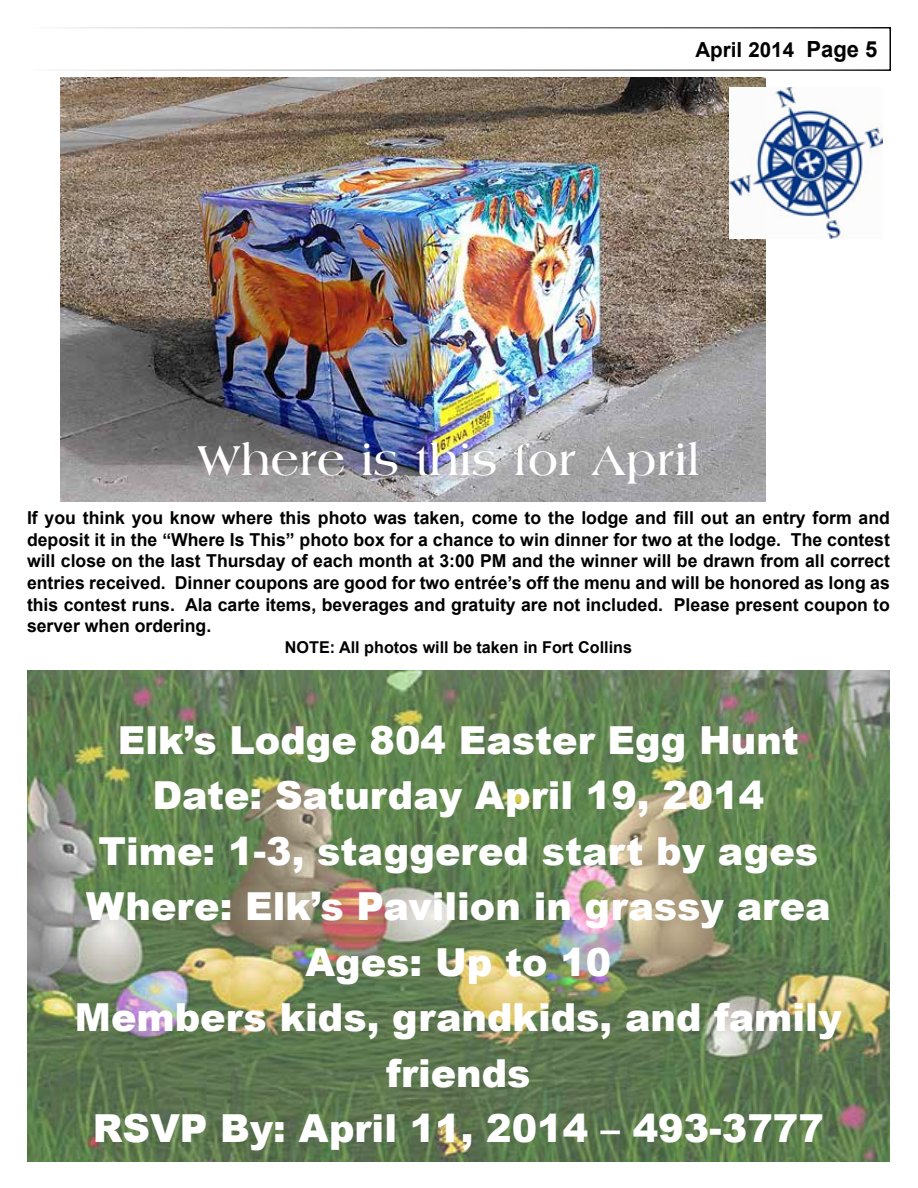
<style>
.page{position:relative;width:918px;height:1188px;background:#fff}
.page>*{position:absolute;margin:0;border:0;box-sizing:border-box;transform-origin:0 0}
.t1{font:700 46.05px "Amphion";color:#fff}
.t2{font:900 38.55px/55.5px "Arial";color:#fff;text-align:center}
.t3{font:700 20.85px "Arial";color:#000}
.t4{font:700 17.85px/21.6px "Arial";color:#000;text-align:justify}
.t5{font:700 16.35px "Arial";color:#000}
.s1{font-size:22.35px}
</style>
<div class="page">
<img style="left:27px;top:670px;width:863px;height:491px">
<div style="left:27px;top:27px;width:864px;height:44px;border:2px solid #fff"></div>
<img style="left:60px;top:78px;width:705px;height:424px">
<img style="left:729px;top:87px;width:153px;height:151px">
<p class="t3" style="left:695px;top:35px;width:184px">April 2014 <span class="s1">Page 5</span></p>
<h1 class="t1" style="left:196px;top:436px;width:505px">Where is this for April</h1>
<p class="t4" style="left:27px;top:508px;width:864px">If you think you know where this photo was taken, come to the lodge and fill out an entry form and deposit it in the “Where Is This” photo box for a chance to win dinner for two at the lodge. The contest will close on the last Thursday of each month at 3:00 PM and the winner will be drawn from all correct entries received. Dinner coupons are good for two entrée’s off the menu and will be honored as long as this contest runs. Ala carte items, beverages and gratuity are not included. Please present coupon to server when ordering.</p>
<p class="t5" style="left:285px;top:637px;width:349px">NOTE: All photos will be taken in Fort Collins</p>
<h2 class="t2" style="left:75px;top:711px;width:768px">Elk’s Lodge 804 Easter Egg Hunt<br>Date: Saturday April 19, 2014<br>Time: 1-3, staggered start by ages<br>Where: Elk’s Pavilion in grassy area<br>Ages: Up to 10<br>Members kids, grandkids, and family friends<br>RSVP By: April 11, 2014 – 493-3777</h2>
</div>
